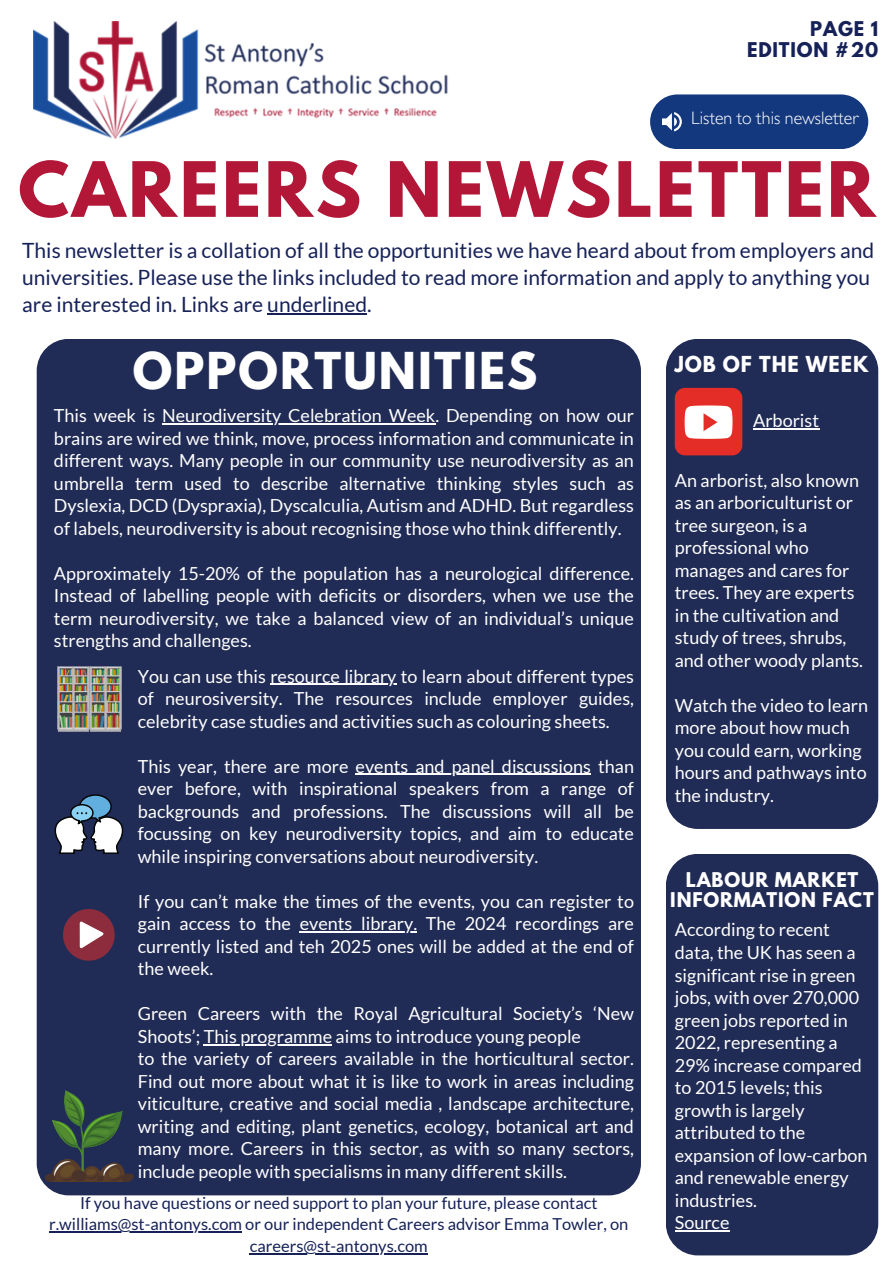
<style>
.page{position:relative;width:894px;height:1264px;background:#fff}
.page>*{position:absolute;margin:0;border:0;box-sizing:border-box;transform-origin:0 0}
.t1{font:700 67.5px "League Spartan";letter-spacing:.045em;color:#b21738}
.t2{font:700 45px "League Spartan";letter-spacing:.045em;color:#fff}
.t3{font:21px/27px "Lato";color:#162158}
.t4{font:700 19.5px "League Spartan";letter-spacing:.045em;color:#fff}
.t5{font:18px/22.5px "Lato";color:#fff}
.t6{font:700 18px/20.2px "League Spartan";letter-spacing:.045em;color:#fff;text-align:center}
.t7{font:300 18px "Gill Sans MT Std";color:#fff}
.t8{font:700 18px/20.2px "League Spartan";letter-spacing:.045em;color:#162158;text-align:right}
.t9{font:16.5px "Lato";color:#162158}
</style>
<div class="page">
<div style="left:37px;top:339px;width:603px;height:856px;background:#212c56;border-radius:32px"></div>
<div style="left:665px;top:339px;width:213px;height:490px;background:#212c56;border-radius:32px"></div>
<div style="left:665px;top:853px;width:213px;height:402px;background:#212c56;border-radius:32px"></div>
<hr style="left:267px;top:313px;width:100px;height:2px;background:#162158">
<hr style="left:49px;top:1231px;width:193px;height:1px;background:#162158">
<hr style="left:250px;top:1252px;width:177px;height:2px;background:#162158">
<img style="left:33px;top:21px;width:415px;height:117px">
<div style="left:674px;top:388px;width:68px;height:67px;background:#e52d27;border-radius:10px"></div>
<svg style="left:684px;top:405px;width:48px;height:34px;background:#fadedd"></svg>
<img style="left:58px;top:666px;width:63px;height:66px">
<svg style="left:54px;top:794px;width:70px;height:60px"></svg>
<svg style="left:63px;top:909px;width:52px;height:51px"></svg>
<svg style="left:45px;top:1090px;width:89px;height:92px"></svg>
<hr style="left:270px;top:683px;width:126px;height:2px;background:#fff">
<hr style="left:355px;top:773px;width:236px;height:2px;background:#fff">
<hr style="left:300px;top:931px;width:117px;height:1px;background:#fff">
<hr style="left:204px;top:1043px;width:128px;height:2px;background:#fff">
<hr style="left:162px;top:423px;width:273px;height:1px;background:#fff">
<hr style="left:752px;top:428px;width:66px;height:1px;background:#fff">
<hr style="left:674px;top:1230px;width:55px;height:1px;background:#fff">
<div style="left:650px;top:94px;width:218px;height:55px;background:#14387e;border-radius:27px"></div>
<svg style="left:662px;top:112px;width:19px;height:19px"></svg>
<p class="t8" style="left:747px;top:21px;width:133px">PAGE 1<br>EDITION #20</p>
<p class="t7" style="left:691px;top:111px;width:169px">Listen to this newsletter</p>
<p class="t1" style="left:18px;top:156px;width:858px">CAREERS NEWSLETTER</p>
<h5 class="t3" style="left:22px;top:237px;width:853px">This newsletter is a collation of all the opportunities we have heard about from employers and universities. Please use the links included to read more information and apply to anything you are interested in. Links are underlined.</h5>
<p class="t2" style="left:133px;top:348px;width:406px">OPPORTUNITIES</p>
<p class="t5" style="left:54px;top:404px;width:581px">This week is Neurodiversity Celebration Week. Depending on how our</p>
<p class="t5" style="left:54px;top:426px;width:581px;text-align:justify">brains are wired we think, move, process information and communicate in different ways. Many people in our community use neurodiversity as an umbrella term used to describe alternative thinking styles such as Dyslexia, DCD (Dyspraxia), Dyscalculia, Autism and ADHD. But regardless of labels, neurodiversity is about recognising those who think differently.</p>
<p class="t5" style="left:54px;top:561px;width:581px">Approximately 15-20% of the population has a neurological difference.</p>
<p class="t5" style="left:54px;top:584px;width:581px;text-align:justify">Instead of labelling people with deficits or disorders, when we use the term neurodiversity, we take a balanced view of an individual’s unique strengths and challenges.</p>
<p class="t5" style="left:138px;top:664px;width:497px">You can use this resource library to learn about different types</p>
<p class="t5" style="left:138px;top:687px;width:497px">of neurosiversity. The resources include employer guides, celebrity case studies and activities such as colouring sheets.</p>
<p class="t5" style="left:138px;top:754px;width:497px">This year, there are more events and panel discussions than</p>
<p class="t5" style="left:138px;top:777px;width:497px;text-align:justify">ever before, with inspirational speakers from a range of backgrounds and professions. The discussions will all be focussing on key neurodiversity topics, and aim to educate while inspiring conversations about neurodiversity.</p>
<p class="t5" style="left:138px;top:889px;width:497px">If you can’t make the times of the events, you can register to</p>
<p class="t5" style="left:138px;top:912px;width:155px">gain access to the</p>
<p class="t5" style="left:138px;top:912px;width:497px;text-align:justify;text-indent:162px">events library. The 2024 recordings are currently listed and teh 2025 ones will be added at the end of the week.</p>
<p class="t5" style="left:138px;top:1002px;width:497px">Green Careers with the Royal Agricultural Society’s ‘New<br>Shoots’; This programme aims to introduce young people</p>
<p class="t5" style="left:138px;top:1047px;width:497px">to the variety of careers available in the horticultural sector.<br>Find out more about what it is like to work in areas including</p>
<p class="t5" style="left:138px;top:1092px;width:497px;text-align:justify">viticulture, creative and social media , landscape architecture, writing and editing, plant genetics, ecology, botanical art and many more. Careers in this sector, as with so many sectors, include people with specialisms in many different skills.</p>
<p class="t9" style="left:80px;top:1192px;width:519px">If you have questions or need support to plan your future, please contact</p>
<h1 class="t9" style="left:49px;top:1214px;width:580px">r.williams@st-antonys.com or our independent Careers advisor Emma Towler, on</h1>
<h4 class="t9" style="left:250px;top:1235px;width:179px">careers@st-antonys.com</h4>
<p class="t4" style="left:674px;top:354px;width:195px">JOB OF THE WEEK</p>
<p class="t5" style="left:752px;top:408px;width:67px">Arborist</p>
<p class="t5" style="left:674px;top:468px;width:190px">An arborist, also known as an arboriculturist or tree surgeon, is a professional who manages and cares for trees. They are experts in the cultivation and study of trees, shrubs, and other woody plants.</p>
<p class="t5" style="left:674px;top:693px;width:195px">Watch the video to learn more about how much you could earn, working hours and pathways into the industry.</p>
<p class="t6" style="left:670px;top:871px;width:205px">LABOUR MARKET<br>INFORMATION FACT</p>
<h2 class="t5" style="left:674px;top:918px;width:194px">According to recent data, the UK has seen a significant rise in green jobs, with over 270,000 green jobs reported in<br>2022, representing a<br>29% increase compared to 2015 levels; this growth is largely attributed to the expansion of low-carbon and renewable energy industries.</h2>
<h3 class="t5" style="left:674px;top:1210px;width:56px">Source</h3>
</div>
